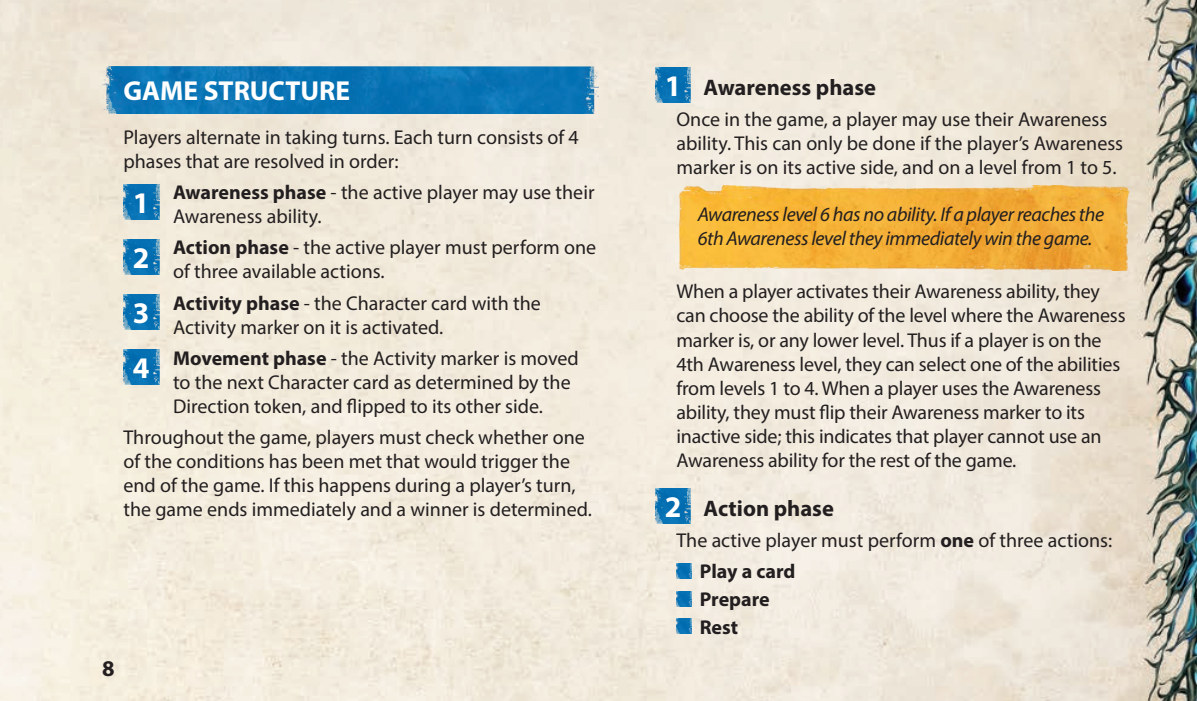
<style>
.page{position:relative;width:1197px;height:701px;background:#fff}
.page>*{position:absolute;margin:0;border:0;box-sizing:border-box;transform-origin:0 0}
.t1{font:700 27.5px "Myriad Pro";color:#fff}
.t2{font:700 22.5px "Myriad Pro";color:#231f20}
.t3{font:20px/24px "Myriad Pro";color:#231f20}
.t4{font:italic 20px/24px "Myriad Pro";letter-spacing:-.02em;color:#231f20}
.t5{font:700 20px/27.5px "Myriad Pro";color:#231f20}
.s1{font-weight:700;font-size:30px;color:#fff}
.s2{font-weight:700}
.s3{font-size:30px;color:#fff}
</style>
<div class="page">
<img style="left:0;top:0;width:1196px;height:700px">
<img style="left:655px;top:67px;width:35px;height:35px">
<img style="left:676px;top:185px;width:454px;height:85px">
<img style="left:655px;top:488px;width:35px;height:35px">
<img style="left:676px;top:563px;width:15px;height:15px">
<img style="left:676px;top:590px;width:15px;height:15px">
<img style="left:676px;top:618px;width:15px;height:15px">
<img style="left:102px;top:67px;width:496px;height:46px">
<img style="left:124px;top:184px;width:35px;height:35px">
<img style="left:124px;top:239px;width:35px;height:35px">
<img style="left:124px;top:294px;width:35px;height:35px">
<img style="left:124px;top:349px;width:35px;height:35px">
<h1 class="t1" style="left:123px;top:73px;width:228px">GAME STRUCTURE</h1>
<p class="t3" style="left:123px;top:125px;width:457px">Players alternate in taking turns. Each turn consists of 4 phases that are resolved in order:</p>
<p class="t3" style="left:173px;top:180px;width:423px;text-indent:-40px"><span class="s1">1</span> <span class="s2">Awareness phase</span> - the active player may use their<br>Awareness ability.</p>
<p class="t3" style="left:173px;top:235px;width:425px;text-indent:-40px"><span class="s1">2</span> <span class="s2">Action phase</span> - the active player must perform one of three available actions.</p>
<p class="t3" style="left:173px;top:290px;width:369px;text-indent:-40px"><span class="s1">3</span> <span class="s2">Activity phase</span> - the Character card with the<br>Activity marker on it is activated.</p>
<p class="t3" style="left:173px;top:345px;width:407px;text-indent:-40px"><span class="s1">4</span> <span class="s2">Movement phase</span> - the Activity marker is moved to the next Character card as determined by the<br>Direction token, and flipped to its other side.</p>
<p class="t3" style="left:123px;top:424px;width:470px">Throughout the game, players must check whether one of the conditions has been met that would trigger the end of the game. If this happens during a player’s turn, the game ends immediately and a winner is determined.</p>
<p class="t2" style="left:102px;top:653px;width:14px">8</p>
<p class="t2" style="left:664px;top:72px;width:213px"><span class="s3">1</span> Awareness phase</p>
<p class="t3" style="left:676px;top:107px;width:448px">Once in the game, a player may use their Awareness ability. This can only be done if the player’s Awareness marker is on its active side, and on a level from 1 to 5.</p>
<p class="t4" style="left:697px;top:202px;width:408px">Awareness level 6 has no ability. If a player reaches the<br>6th Awareness level they immediately win the game.</p>
<p class="t3" style="left:676px;top:279px;width:450px">When a player activates their Awareness ability, they can choose the ability of the level where the Awareness marker is, or any lower level. Thus if a player is on the 4th Awareness level, they can select one of the abilities from levels 1 to 4. When a player uses the Awareness ability, they must flip their Awareness marker to its inactive side; this indicates that player cannot use an Awareness ability for the rest of the game.</p>
<p class="t2" style="left:664px;top:493px;width:171px"><span class="s3">2</span> Action phase</p>
<p class="t3" style="left:699px;top:524px;width:414px;line-height:31px;text-indent:-23px">The active player must perform <span class="s2">one</span> of three actions:<br><span class="s2">Play a card</span></p>
<p class="t5" style="left:699px;top:584px;width:71px">Prepare<br>Rest</p>
</div>
